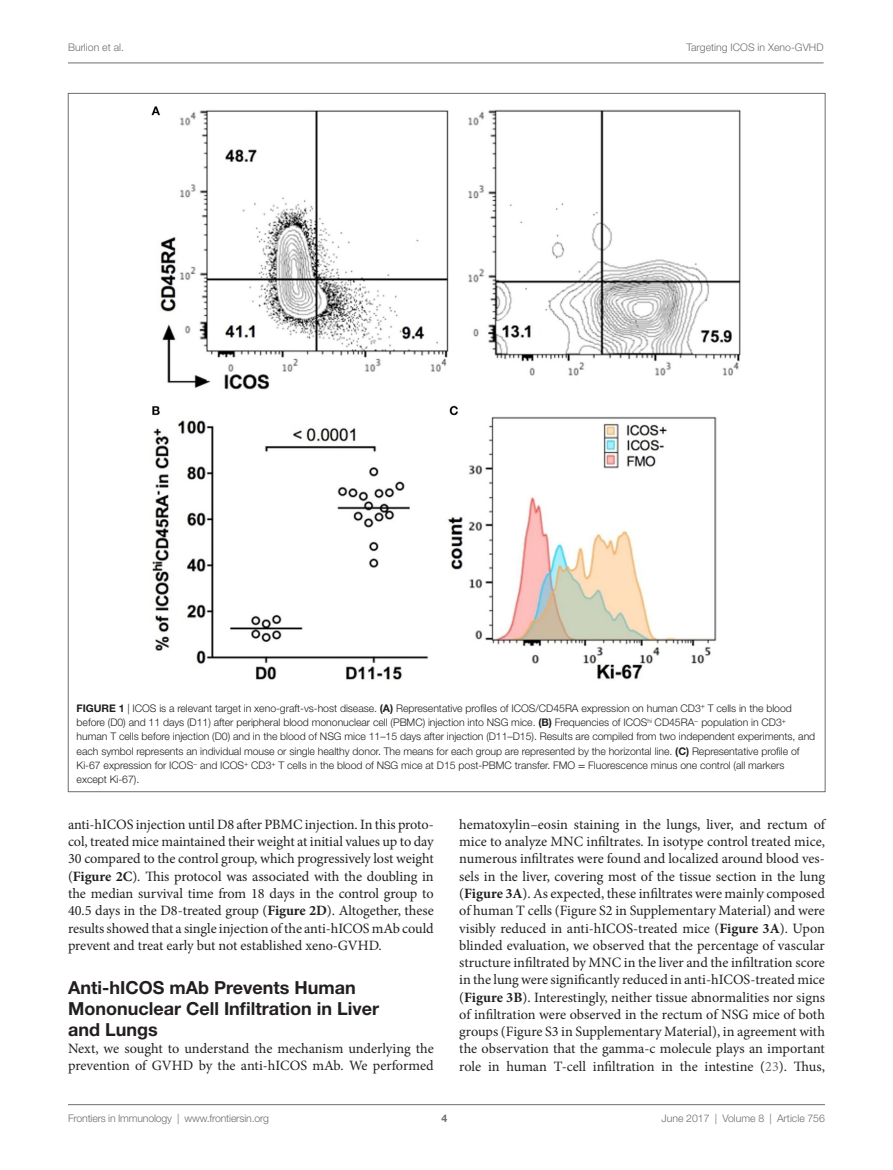
<style>
.page{position:relative;width:893px;height:1170px;background:#fff}
.page>*{position:absolute;margin:0;border:0;box-sizing:border-box;transform-origin:0 0}
.t1{font:700 18px/21px "Helvetica Neue LT Std";color:#231f20}
.t2{font:14.25px/17.2px "Minion Pro";letter-spacing:-.005em;color:#231f20;text-align:justify}
.t3{font:300 10.5px/14.2px "Helvetica Neue LT Std";letter-spacing:-.005em;color:#231f20}
.t4{font:300 10.5px "Helvetica Neue LT Std";color:#6c6d70}
.t5{font:700 10.5px "Helvetica Neue LT Std";color:#6c6d70}
.s1{font-weight:700}
.s2{font-family:"STIX General";font-weight:400}
.s3{color:#6c6d70}
</style>
<div class="page">
<img style="left:151px;top:106px;width:590px;height:574px">
<hr style="left:68px;top:63px;width:756px;height:1px;background:#6c6d70">
<hr style="left:68px;top:1104px;width:757px;height:1px;background:#6c6d70">
<p class="t4" style="left:68px;top:41px;width:58px">Burlion et al.</p>
<p class="t4" style="left:686px;top:41px;width:139px">Targeting ICOS in Xeno-GVHD</p>
<p class="t3" style="left:77px;top:700px;width:740px"><span class="s1">Figure 1</span> | ICOS is a relevant target in xeno-graft-vs-host disease. <span class="s1">(A)</span> Representative profiles of ICOS/CD45RA expression on human CD3<sup>+</sup> T cells in the blood before (D0) and 11 days (D11) after peripheral blood mononuclear cell (PBMC) injection into NSG mice. <span class="s1">(B)</span> Frequencies of ICOS<sup>hi</sup> CD45RA<sup>−</sup> population in CD3<sup>+ </sup>human T cells before injection (D0) and in the blood of NSG mice 11–15 days after injection (D11–D15). Results are compiled from two independent experiments, and each symbol represents an individual mouse or single healthy donor. The means for each group are represented by the horizontal line. <span class="s1">(C)</span> Representative profile of Ki-67 expression for ICOS<sup>−</sup> and ICOS<sup>+</sup> CD3<sup>+</sup> T cells in the blood of NSG mice at D15 post-PBMC transfer. FMO <span class="s2">=</span> Fluorescence minus one control (all markers except Ki-67).</p>
<p class="t2" style="left:68px;top:815px;width:367px">anti-hICOS injection until D8 after PBMC injection. In this proto&shy;col, treated mice maintained their weight at initial values up to day 30 compared to the control group, which progressively lost weight (<span class="s1">Figure 2C</span>). This protocol was associated with the doubling in the median survival time from 18 days in the control group to 40.5 days in the D8-treated group (<span class="s1">Figure 2D</span>). Altogether, these results showed that a single injection of the anti-hICOS mAb could prevent and treat early but not established xeno-GVHD.</p>
<p class="t1" style="left:68px;top:976px;width:313px">Anti-hICOS mAb Prevents Human<br>Mononuclear Cell Infiltration in Liver and Lungs</p>
<p class="t2" style="left:68px;top:1039px;width:367px">Next, we sought to understand the mechanism underlying the prevention of GVHD by the anti-hICOS mAb. We performed</p>
<p class="t2" style="left:459px;top:815px;width:367px">hematoxylin–eosin staining in the lungs, liver, and rectum of mice to analyze MNC infiltrates. In isotype control treated mice, numerous infiltrates were found and localized around blood ves&shy;sels in the liver, covering most of the tissue section in the lung (<span class="s1">Figure 3A</span>). As expected, these infiltrates were mainly composed of human T cells (Figure S2 in Supplementary Material) and were visibly reduced in anti-hICOS-treated mice (<span class="s1">Figure 3A</span>). Upon blinded evaluation, we observed that the percentage of vascular structure infiltrated by MNC in the liver and the infiltration score in the lung were significantly reduced in anti-hICOS-treated mice (<span class="s1">Figure 3B</span>). Interestingly, neither tissue abnormalities nor signs of infiltration were observed in the rectum of NSG mice of both groups (Figure S3 in Supplementary Material), in agreement with the observation that the gamma-c molecule plays an important role in human T-cell infiltration in the intestine (<span class="s3">23</span>). Thus,</p>
<p class="t4" style="left:68px;top:1111px;width:203px">Frontiers in Immunology | www.frontiersin.org</p>
<p class="t4" style="left:662px;top:1111px;width:165px">June 2017 | Volume 8 | Article 756</p>
<p class="t5" style="left:441px;top:1111px;width:7px">4</p>
</div>
